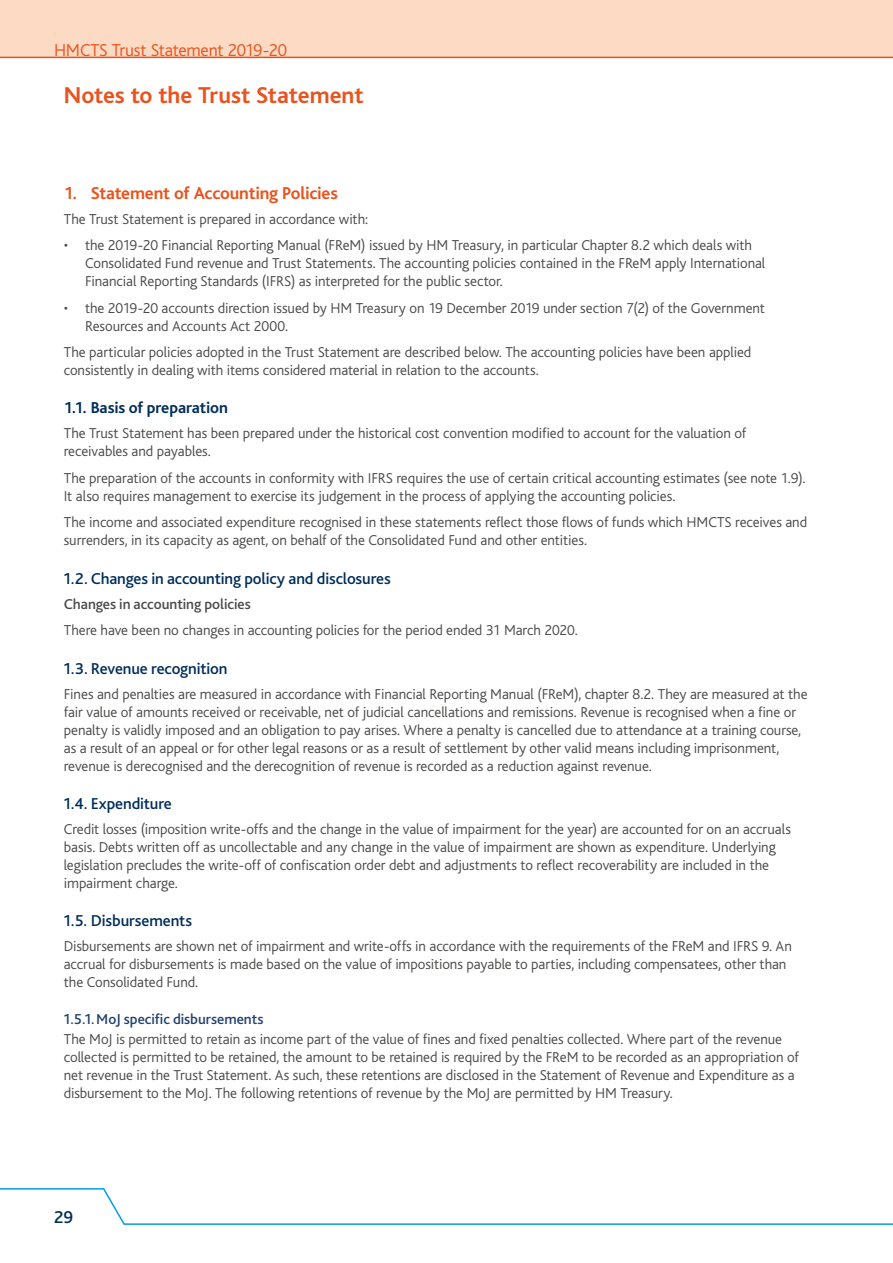
<style>
.page{position:relative;width:893px;height:1263px;background:#fff}
.page>*{position:absolute;margin:0;border:0;box-sizing:border-box;transform-origin:0 0}
.Heading_2{font:700 24px "Bliss";letter-spacing:-.005em;color:#e9531d}
.t1{font:700 18px "Bliss";letter-spacing:-.015em;color:#e9531d}
.t2{font:300 18px "Bliss";letter-spacing:-.015em;color:#e9531d}
.t3{font:500 18px "Bliss";color:#002d5a}
.t4{font:500 16.5px "Bliss";letter-spacing:-.01em;color:#002d5a}
.t5{font:700 16.5px "Bliss";letter-spacing:-.01em;color:#002d5a}
.Body{font:300 15px/18px "Bliss";letter-spacing:-.005em;color:#4a4a49}
.t6{font:500 15px "Bliss";letter-spacing:-.005em;color:#23416d}
.Body-2{font:500 15px "Bliss";letter-spacing:-.005em;color:#4a4a49}
</style>
<div class="page">
<svg style="left:0;top:1188px;width:893px;height:37px"></svg>
<div style="left:0;top:0;width:893px;height:58px;background:#fcdac4"></div>
<p class="t2" style="left:54px;top:41px;width:235px">HMCTS Trust Statement 2019-20</p>
<p class="Heading_2" style="left:64px;top:83px;width:301px">Notes to the Trust Statement</p>
<p class="t1" style="left:64px;top:183px;width:276px">1. Statement of Accounting Policies</p>
<p class="Body" style="left:64px;top:210px;width:306px">The Trust Statement is prepared in accordance with:</p>
<p class="Body" style="left:85px;top:236px;width:682px;text-indent:-21px">• the 2019-20 Financial Reporting Manual (FReM) issued by HM Treasury, in particular Chapter 8.2 which deals with<br>Consolidated Fund revenue and Trust Statements. The accounting policies contained in the FReM apply International<br>Financial Reporting Standards (IFRS) as interpreted for the public sector.</p>
<p class="Body" style="left:85px;top:299px;width:681px;text-indent:-21px">• the 2019-20 accounts direction issued by HM Treasury on 19 December 2019 under section 7(2) of the Government<br>Resources and Accounts Act 2000.</p>
<p class="Body" style="left:64px;top:343px;width:689px">The particular policies adopted in the Trust Statement are described below. The accounting policies have been applied consistently in dealing with items considered material in relation to the accounts.</p>
<p class="t5" style="left:64px;top:399px;width:166px">1.1. Basis of preparation</p>
<p class="Body" style="left:64px;top:425px;width:684px">The Trust Statement has been prepared under the historical cost convention modified to account for the valuation of receivables and payables.</p>
<p class="Body" style="left:64px;top:469px;width:743px">The preparation of the accounts in conformity with IFRS requires the use of certain critical accounting estimates (see note 1.9).<br>It also requires management to exercise its judgement in the process of applying the accounting policies.</p>
<p class="Body" style="left:64px;top:514px;width:745px">The income and associated expenditure recognised in these statements reflect those flows of funds which HMCTS receives and surrenders, in its capacity as agent, on behalf of the Consolidated Fund and other entities.</p>
<p class="t4" style="left:64px;top:568px;width:328px">1.2. Changes in accounting policy and disclosures</p>
<p class="Body-2" style="left:64px;top:594px;width:189px">Changes in accounting policies</p>
<p class="Body" style="left:64px;top:621px;width:515px">There have been no changes in accounting policies for the period ended 31 March 2020.</p>
<p class="t4" style="left:64px;top:658px;width:165px">1.3. Revenue recognition</p>
<p class="Body" style="left:64px;top:685px;width:745px">Fines and penalties are measured in accordance with Financial Reporting Manual (FReM), chapter 8.2. They are measured at the fair value of amounts received or receivable, net of judicial cancellations and remissions. Revenue is recognised when a fine or penalty is validly imposed and an obligation to pay arises. Where a penalty is cancelled due to attendance at a training course, as a result of an appeal or for other legal reasons or as a result of settlement by other valid means including imprisonment, revenue is derecognised and the derecognition of revenue is recorded as a reduction against revenue.</p>
<p class="t4" style="left:64px;top:793px;width:110px">1.4. Expenditure</p>
<p class="Body" style="left:64px;top:820px;width:729px">Credit losses (imposition write-offs and the change in the value of impairment for the year) are accounted for on an accruals basis. Debts written off as uncollectable and any change in the value of impairment are shown as expenditure. Underlying legislation precludes the write-off of confiscation order debt and adjustments to reflect recoverability are included in the impairment charge.</p>
<p class="t4" style="left:64px;top:910px;width:130px">1.5. Disbursements</p>
<p class="Body" style="left:64px;top:937px;width:730px">Disbursements are shown net of impairment and write-offs in accordance with the requirements of the FReM and IFRS 9. An accrual for disbursements is made based on the value of impositions payable to parties, including compensatees, other than the Consolidated Fund.</p>
<p class="t6" style="left:64px;top:1009px;width:201px">1.5.1.MoJ specific disbursements</p>
<p class="Body" style="left:64px;top:1031px;width:737px">The MoJ is permitted to retain as income part of the value of fines and fixed penalties collected. Where part of the revenue collected is permitted to be retained, the amount to be retained is required by the FReM to be recorded as an appropriation of net revenue in the Trust Statement. As such, these retentions are disclosed in the Statement of Revenue and Expenditure as a disbursement to the MoJ. The following retentions of revenue by the MoJ are permitted by HM Treasury.</p>
<p class="t3" style="left:54px;top:1205px;width:21px">29</p>
</div>
